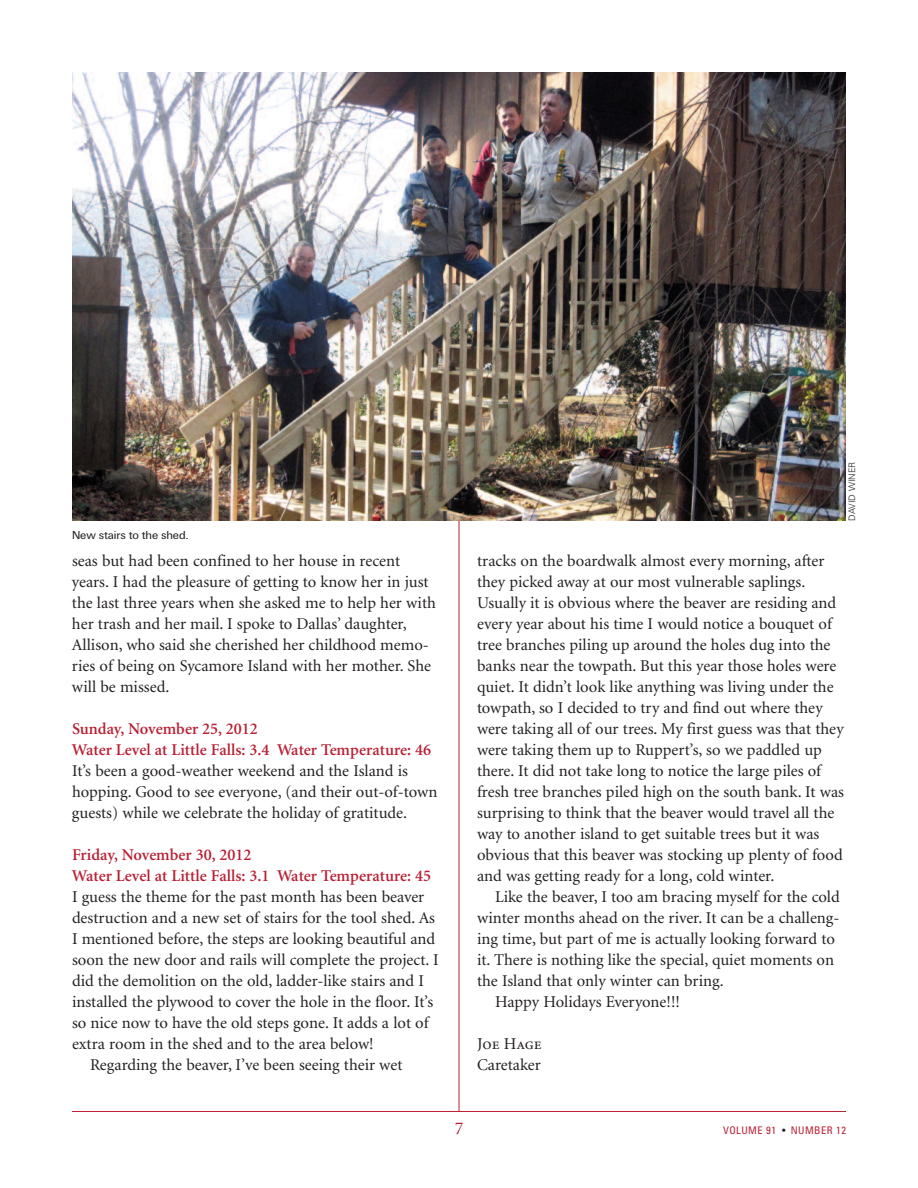
<style>
.page{position:relative;width:918px;height:1188px;background:#fff}
.page>*{position:absolute;margin:0;border:0;box-sizing:border-box;transform-origin:0 0}
.t1{font:18px "Minion";color:#ba1f33}
.t2{font:16.5px/21px "Minion";color:#231f20}
.t3{font:600 16.5px/21px "Minion";color:#ba1f33}
.t4{font:16.5px "Minion Regular SC";color:#231f20}
.t5{font:12px "U55";color:#231f20}
.t6{font:condensed 10.5px "Univers";letter-spacing:.045em;color:#ba1f33}
.t7{font:300 9px "Univers";color:#231f20}
.s1{color:#231f20}
</style>
<div class="page">
<hr style="left:459px;top:72px;width:1px;height:1040px;background:#ba1f33">
<hr style="left:72px;top:1111px;width:774px;height:1px;background:#ba1f33">
<img style="left:72px;top:72px;width:774px;height:449px">
<p class="t5" style="left:72px;top:531px;width:118px">New stairs to the shed.</p>
<p class="t2" style="left:72px;top:552px;width:365px">seas but had been confined to her house in recent years. I had the pleasure of getting to know her in just the last three years when she asked me to help her with her trash and her mail. I spoke to Dallas’ daughter, Allison, who said she cherished her childhood memo&shy;ries of being on Sycamore Island with her mother. She will be missed.</p>
<p class="t3" style="left:72px;top:720px;width:361px">Sunday, November 25, 2012<br>Water Level at Little Falls: 3.4 Water Temperature: 46</p>
<p class="t2" style="left:72px;top:762px;width:367px">It’s been a good-weather weekend and the Island is hopping. Good to see everyone, (and their out-of-town guests) while we celebrate the holiday of gratitude.</p>
<p class="t3" style="left:72px;top:846px;width:361px">Friday, November 30, 2012<br>Water Level at Little Falls: 3.1 Water Temperature: 45</p>
<p class="t2" style="left:72px;top:888px;width:354px">I guess the theme for the past month has been beaver</p>
<p class="t2" style="left:72px;top:909px;width:365px">destruction and a new set of stairs for the tool shed. As</p>
<p class="t2" style="left:72px;top:930px;width:365px">I mentioned before, the steps are looking beautiful and</p>
<p class="t2" style="left:72px;top:951px;width:368px">soon the new door and rails will complete the project. I</p>
<p class="t2" style="left:72px;top:972px;width:354px">did the demolition on the old, ladder-like stairs and I</p>
<p class="t2" style="left:72px;top:993px;width:363px">installed the plywood to cover the hole in the floor. It’s</p>
<p class="t2" style="left:72px;top:1014px;width:358px">so nice now to have the old steps gone. It adds a lot of</p>
<p class="t2" style="left:72px;top:1035px;width:303px">extra room in the shed and to the area below!</p>
<p class="t2" style="left:90px;top:1056px;width:314px">Regarding the beaver, I’ve been seeing their wet</p>
<p class="t7" style="left:849px;top:521px;width:60px;rotate:-90deg">DAVID WINER</p>
<p class="t2" style="left:477px;top:552px;width:369px">tracks on the boardwalk almost every morning, after they picked away at our most vulnerable saplings.<br>Usually it is obvious where the beaver are residing and every year about his time I would notice a bouquet of tree branches piling up around the holes dug into the banks near the towpath. But this year those holes were quiet. It didn’t look like anything was living under the towpath, so I decided to try and find out where they were taking all of our trees. My first guess was that they were taking them up to Ruppert’s, so we paddled up there. It did not take long to notice the large piles of fresh tree branches piled high on the south bank. It was surprising to think that the beaver would travel all the way to another island to get suitable trees but it was obvious that this beaver was stocking up plenty of food and was getting ready for a long, cold winter.</p>
<p class="t2" style="left:495px;top:888px;width:346px">Like the beaver, I too am bracing myself for the cold</p>
<p class="t2" style="left:477px;top:909px;width:364px">winter months ahead on the river. It can be a challeng-</p>
<p class="t2" style="left:477px;top:930px;width:359px">ing time, but part of me is actually looking forward to</p>
<p class="t2" style="left:477px;top:951px;width:359px">it. There is nothing like the special, quiet moments on</p>
<p class="t2" style="left:477px;top:972px;width:248px">the Island that only winter can bring.</p>
<p class="t2" style="left:495px;top:993px;width:186px">Happy Holidays Everyone!!!</p>
<p class="t4" style="left:477px;top:1038px;width:66px">Joe Hage</p>
<p class="t2" style="left:477px;top:1056px;width:65px">Caretaker</p>
<p class="t1" style="left:455px;top:1121px;width:10px">7</p>
<p class="t6" style="left:723px;top:1126px;width:124px">VOLUME 91 <span class="s1">•</span> NUMBER 12</p>
</div>
